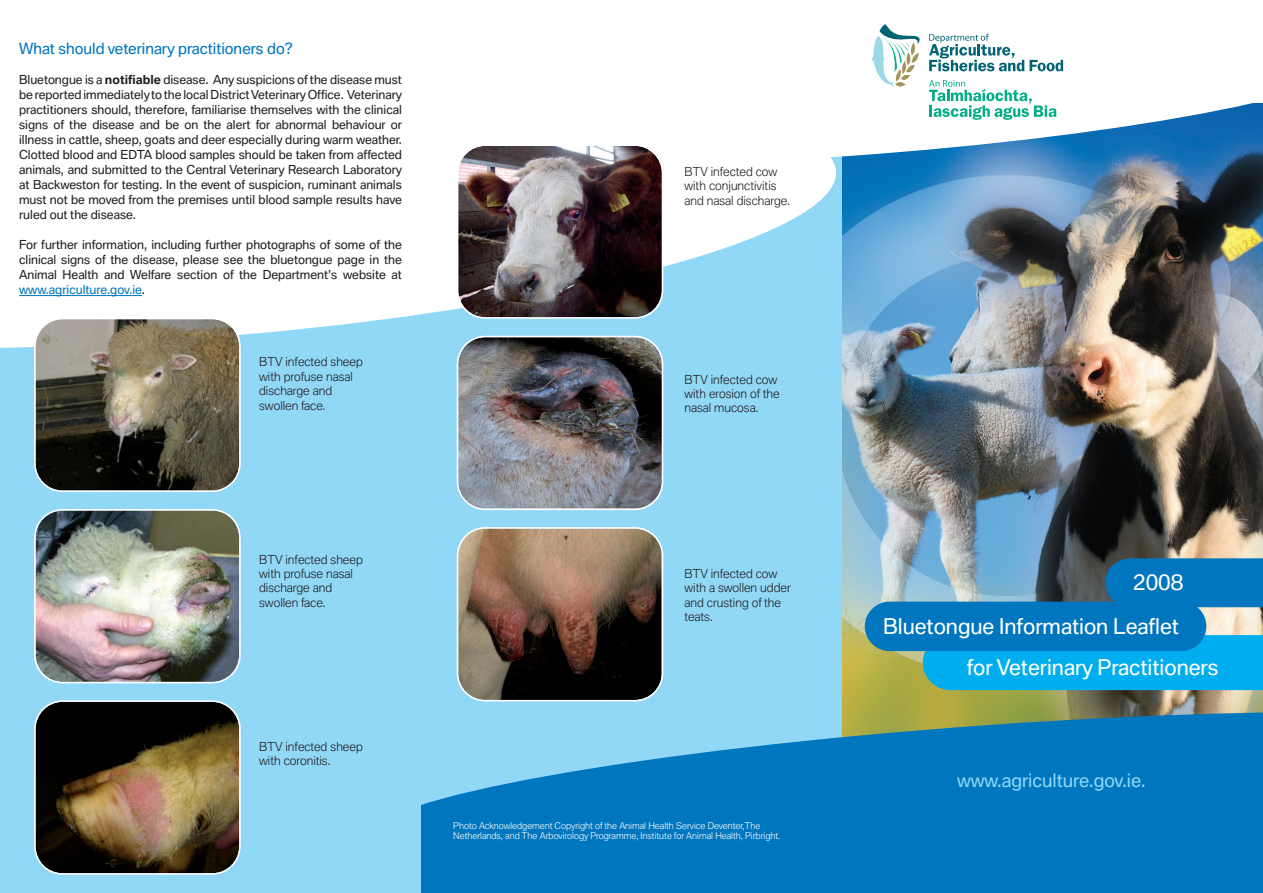
<style>
.page{position:relative;width:1263px;height:893px;background:#fff}
.page>*{position:absolute;margin:0;border:0;box-sizing:border-box;transform-origin:0 0}
.t1{font:21px/41.4px "BMW Type";color:#fff}
.t2{font:18px "BMW Type";color:#8dd7f7}
.t3{font:15px "BMW Type";color:#0076be}
.t4{font:12px/15px "BMW Type";color:#231f20;text-align:justify}
.t5{font:300 12px/14.4px "BMW Type";color:#231f20}
.t6{font:300 9px "BMW Type";color:#fff}
.s1{font-weight:300}
.s2{color:#0076be}
</style>
<div class="page">
<div style="left:421px;top:4px;width:421px;height:889px;background:#91d8f7"></div>
<div style="left:421px;top:821px;width:421px;height:72px;background:#0076be"></div>
<img style="left:842px;top:177px;width:421px;height:524px">
<div style="left:841px;top:778px;width:422px;height:115px;background:#0076be"></div>
<svg style="left:421px;top:4px;width:842px;height:173px"></svg>
<svg style="left:421px;top:701px;width:842px;height:120px;fill:#0076be"></svg>
<div style="left:923px;top:635px;width:340px;height:55px;background:#00aeef"></div>
<div style="left:865px;top:602px;width:341px;height:49px;background:#0076be;border-radius:25px"></div>
<div style="left:0;top:280px;width:421px;height:613px;background:#91d8f7"></div>
<svg style="left:0;top:70px;width:841px;height:296px"></svg>
<div style="left:450px;top:23px;width:252px;height:200px;background:#fff"></div>
<svg style="left:34px;top:318px;width:207px;height:174px;background:#686355"></svg>
<img style="left:34px;top:509px;width:207px;height:174px">
<img style="left:34px;top:700px;width:207px;height:175px">
<img style="left:457px;top:144px;width:206px;height:175px">
<img style="left:457px;top:336px;width:206px;height:174px">
<img style="left:457px;top:527px;width:206px;height:174px">
<hr style="left:19px;top:295px;width:123px;height:1px;background:#0076be">
<svg style="left:872px;top:24px;width:191px;height:96px"></svg>
<div style="left:1106px;top:558px;width:157px;height:49px;background:#0076be"></div>
<p class="t3" style="left:19px;top:40px;width:275px">What should veterinary practitioners do?</p>
<p class="t4" style="left:19px;top:72px;width:385px">Bluetongue is a <span class="s1">notifiable</span> disease. Any suspicions of the disease must be reported immediately to the local District Veterinary Office. Veterinary practitioners should, therefore, familiarise themselves with the clinical signs of the disease and be on the alert for abnormal behaviour or illness in cattle, sheep, goats and deer especially during warm weather.<br>Clotted blood and EDTA blood samples should be taken from affected animals, and submitted to the Central Veterinary Research Laboratory at Backweston for testing. In the event of suspicion, ruminant animals must not be moved from the premises until blood sample results have ruled out the disease.</p>
<p class="t4" style="left:19px;top:237px;width:384px">For further information, including further photographs of some of the clinical signs of the disease, please see the bluetongue page in the Animal Health and Welfare section of the Department’s website at <span class="s2">www.agriculture.gov.ie</span>.</p>
<p class="t5" style="left:259px;top:355px;width:105px">BTV infected sheep with profuse nasal discharge and swollen face.</p>
<p class="t5" style="left:684px;top:164px;width:107px">BTV infected cow with conjunctivitis and nasal discharge.</p>
<p class="t5" style="left:684px;top:372px;width:97px">BTV infected cow with erosion of the nasal mucosa.</p>
<p class="t5" style="left:259px;top:552px;width:105px">BTV infected sheep with profuse nasal discharge and swollen face.</p>
<p class="t5" style="left:259px;top:739px;width:105px">BTV infected sheep with coronitis.</p>
<p class="t5" style="left:684px;top:566px;width:108px">BTV infected cow with a swollen udder and crusting of the teats.</p>
<p class="t6" style="left:453px;top:820px;width:308px">Photo Acknowledgement Copyright of the Animal Health Service Deventer,The</p>
<p class="t6" style="left:453px;top:831px;width:329px">Netherlands, and The Arbovirology Programme, Institute for Animal Health, Pirbright.</p>
<p class="t1" style="left:1133px;top:561px;width:52px">2008</p>
<p class="t1" style="left:967px;top:605px;width:253px;text-indent:-84px">Bluetongue Information Leaflet<br>for Veterinary Practitioners</p>
<p class="t2" style="left:957px;top:770px;width:190px">www.agriculture.gov.ie.</p>
</div>
